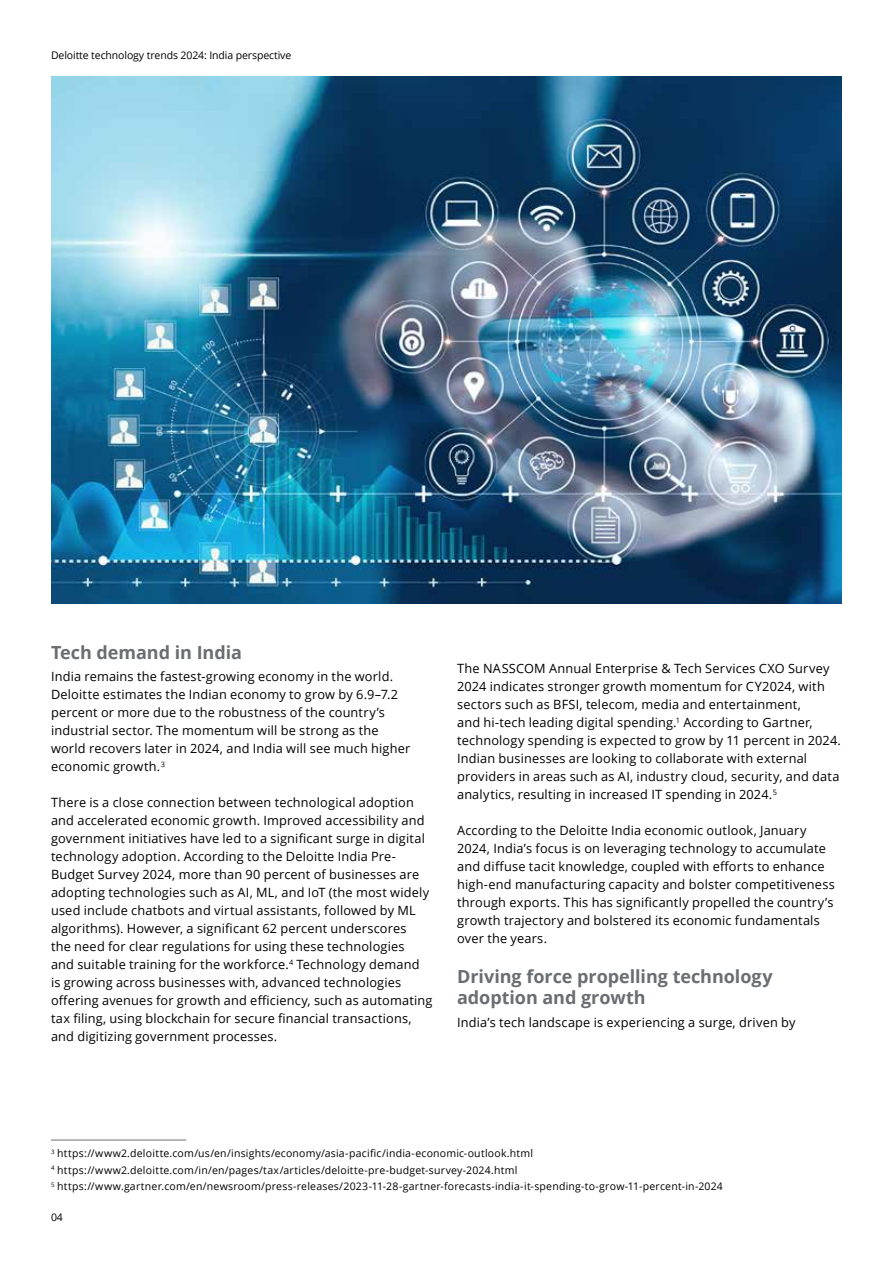
<style>
.page{position:relative;width:893px;height:1263px;background:#fff}
.page>*{position:absolute;margin:0;border:0;box-sizing:border-box;transform-origin:0 0}
.t1{font:700 18px/21.6px "Open Sans";letter-spacing:-.005em;color:#6a6d71}
.t2{font:12.75px/18px "Open Sans";letter-spacing:.015em;color:#000}
.t3{font:10.5px/16.5px "Open Sans";letter-spacing:.02em;color:#000}
.t4{font:10.5px "Open Sans";letter-spacing:-.01em;color:#000}
</style>
<div class="page">
<hr style="left:51px;top:1140px;width:135px;height:1px;background:#6a6d71">
<img style="left:51px;top:77px;width:791px;height:527px">
<p class="t4" style="left:51px;top:48px;width:242px">Deloitte technology trends 2024: India perspective</p>
<h1 class="t1" style="left:51px;top:641px;width:192px">Tech demand in India</h1>
<p class="t2" style="left:51px;top:667px;width:361px">India remains the fastest-growing economy in the world.<br>Deloitte estimates the Indian economy to grow by 6.9–7.2 percent or more due to the robustness of the country’s industrial sector. The momentum will be strong as the world recovers later in 2024, and India will see much higher economic growth.<sup>3</sup></p>
<p class="t2" style="left:51px;top:793px;width:383px">There is a close connection between technological adoption and accelerated economic growth. Improved accessibility and government initiatives have led to a significant surge in digital technology adoption. According to the Deloitte India Pre-Budget Survey 2024, more than 90 percent of businesses are adopting technologies such as AI, ML, and IoT (the most widely used include chatbots and virtual assistants, followed by ML algorithms). However, a significant 62 percent underscores<br>the need for clear regulations for using these technologies<br>and suitable training for the workforce.<sup>4</sup> Technology demand<br>is growing across businesses with, advanced technologies offering avenues for growth and efficiency, such as automating tax filing, using blockchain for secure financial transactions, and digitizing government processes.</p>
<p class="t2" style="left:457px;top:659px;width:385px">The NASSCOM Annual Enterprise &amp; Tech Services CXO Survey 2024 indicates stronger growth momentum for CY2024, with sectors such as BFSI, telecom, media and entertainment,<br>and hi-tech leading digital spending.<sup>1</sup> According to Gartner, technology spending is expected to grow by 11 percent in 2024.<br>Indian businesses are looking to collaborate with external providers in areas such as AI, industry cloud, security, and data analytics, resulting in increased IT spending in 2024.<sup>5</sup></p>
<p class="t2" style="left:457px;top:821px;width:379px">According to the Deloitte India economic outlook, January 2024, India’s focus is on leveraging technology to accumulate and diffuse tacit knowledge, coupled with efforts to enhance high-end manufacturing capacity and bolster competitiveness through exports. This has significantly propelled the country’s growth trajectory and bolstered its economic fundamentals over the years.</p>
<h1 class="t1" style="left:457px;top:965px;width:317px">Driving force propelling technology adoption and growth</h1>
<p class="t2" style="left:457px;top:1012px;width:340px">India’s tech landscape is experiencing a surge, driven by</p>
<p class="t3" style="left:51px;top:1145px;width:673px"><sup>3</sup> https://www2.deloitte.com/us/en/insights/economy/asia-pacific/india-economic-outlook.html<br><sup>4</sup> https://www2.deloitte.com/in/en/pages/tax/articles/deloitte-pre-budget-survey-2024.html<br><sup>5</sup> https://www.gartner.com/en/newsroom/press-releases/2023-11-28-gartner-forecasts-india-it-spending-to-grow-11-percent-in-2024</p>
<p class="t3" style="left:51px;top:1209px;width:13px">04</p>
</div>
